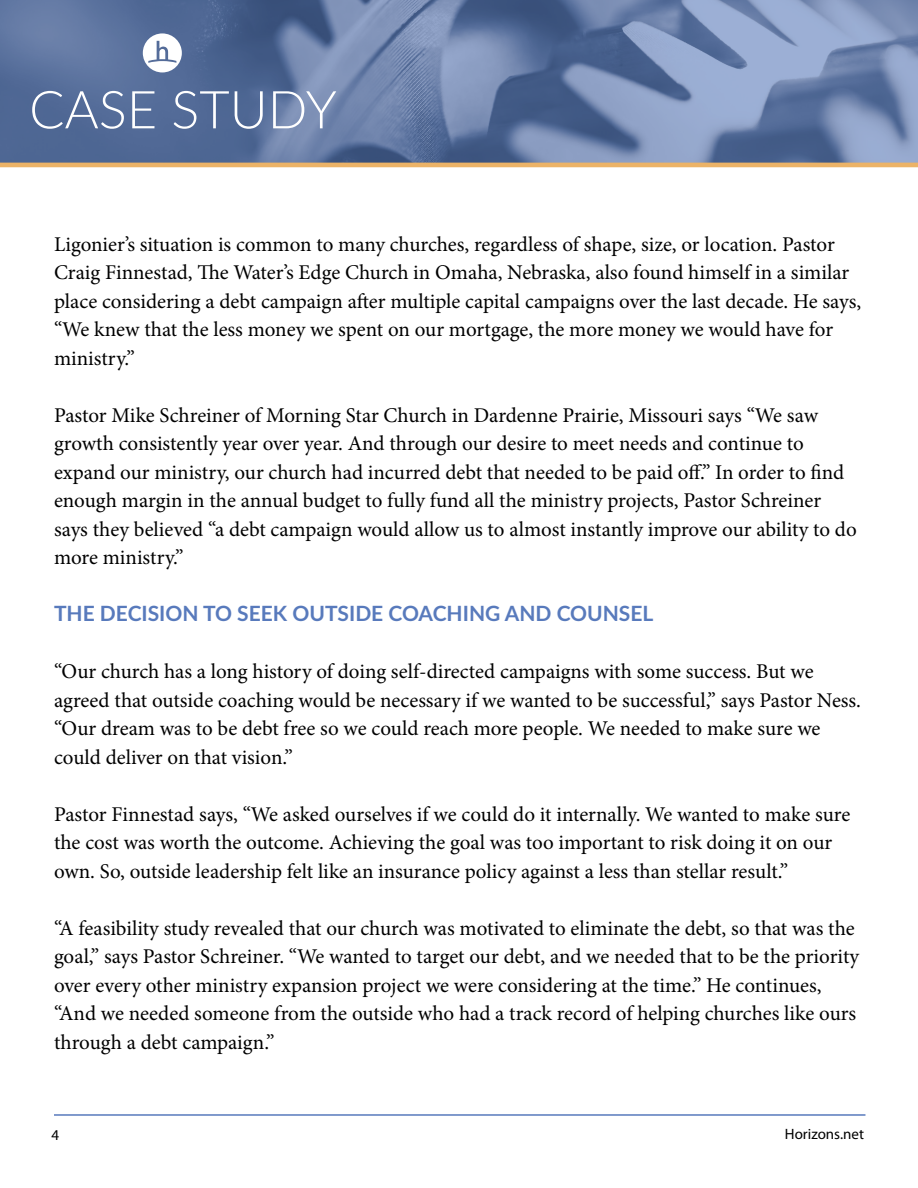
<style>
.page{position:relative;width:918px;height:1188px;background:#fff}
.page>*{position:absolute;margin:0;border:0;box-sizing:border-box;transform-origin:0 0}
.t1{font:300 52.35px "Lato";color:#fff}
.t2{font:21px/28.5px "Minion Pro";letter-spacing:-.005em;color:#000}
.t3{font:700 21px "Lato";color:#587abc}
.t4{font:15px "Myriad Pro";color:#000}
</style>
<div class="page">
<hr style="left:54px;top:1114px;width:811px;height:2px;background:#587abc">
<svg style="left:0;top:0;width:918px;height:163px;background:#687ea7"></svg>
<hr style="left:0;top:163px;width:918px;height:4px;background:#ecb367">
<svg style="left:143px;top:33px;width:39px;height:39px"></svg>
<h1 class="t1" style="left:29px;top:73px;width:309px">CASE STUDY</h1>
<p class="t2" style="left:54px;top:230px;width:809px">Ligonier’s situation is common to many churches, regardless of shape, size, or location. Pastor Craig Finnestad, The Water’s Edge Church in Omaha, Nebraska, also found himself in a similar place considering a debt campaign after multiple capital campaigns over the last decade. He says, “We knew that the less money we spent on our mortgage, the more money we would have for ministry.”</p>
<p class="t2" style="left:54px;top:401px;width:804px">Pastor Mike Schreiner of Morning Star Church in Dardenne Prairie, Missouri says “We saw growth consistently year over year. And through our desire to meet needs and continue to expand our ministry, our church had incurred debt that needed to be paid off.” In order to find enough margin in the annual budget to fully fund all the ministry projects, Pastor Schreiner says they believed “a debt campaign would allow us to almost instantly improve our ability to do more ministry.”</p>
<p class="t3" style="left:54px;top:598px;width:601px">THE DECISION TO SEEK OUTSIDE COACHING AND COUNSEL</p>
<p class="t2" style="left:54px;top:657px;width:809px">“Our church has a long history of doing self-directed campaigns with some success. But we agreed that outside coaching would be necessary if we wanted to be successful,” says Pastor Ness. “Our dream was to be debt free so we could reach more people. We needed to make sure we could deliver on that vision.”</p>
<p class="t2" style="left:54px;top:800px;width:798px">Pastor Finnestad says, “We asked ourselves if we could do it internally. We wanted to make sure the cost was worth the outcome. Achieving the goal was too important to risk doing it on our own. So, outside leadership felt like an insurance policy against a less than stellar result.”</p>
<p class="t2" style="left:54px;top:914px;width:807px">“A feasibility study revealed that our church was motivated to eliminate the debt, so that was the goal,” says Pastor Schreiner. “We wanted to target our debt, and we needed that to be the priority over every other ministry expansion project we were considering at the time.” He continues, “And we needed someone from the outside who had a track record of helping churches like ours through a debt campaign.”</p>
<p class="t4" style="left:52px;top:1126px;width:9px">4</p>
<p class="t4" style="left:785px;top:1125px;width:81px">Horizons.net</p>
</div>
